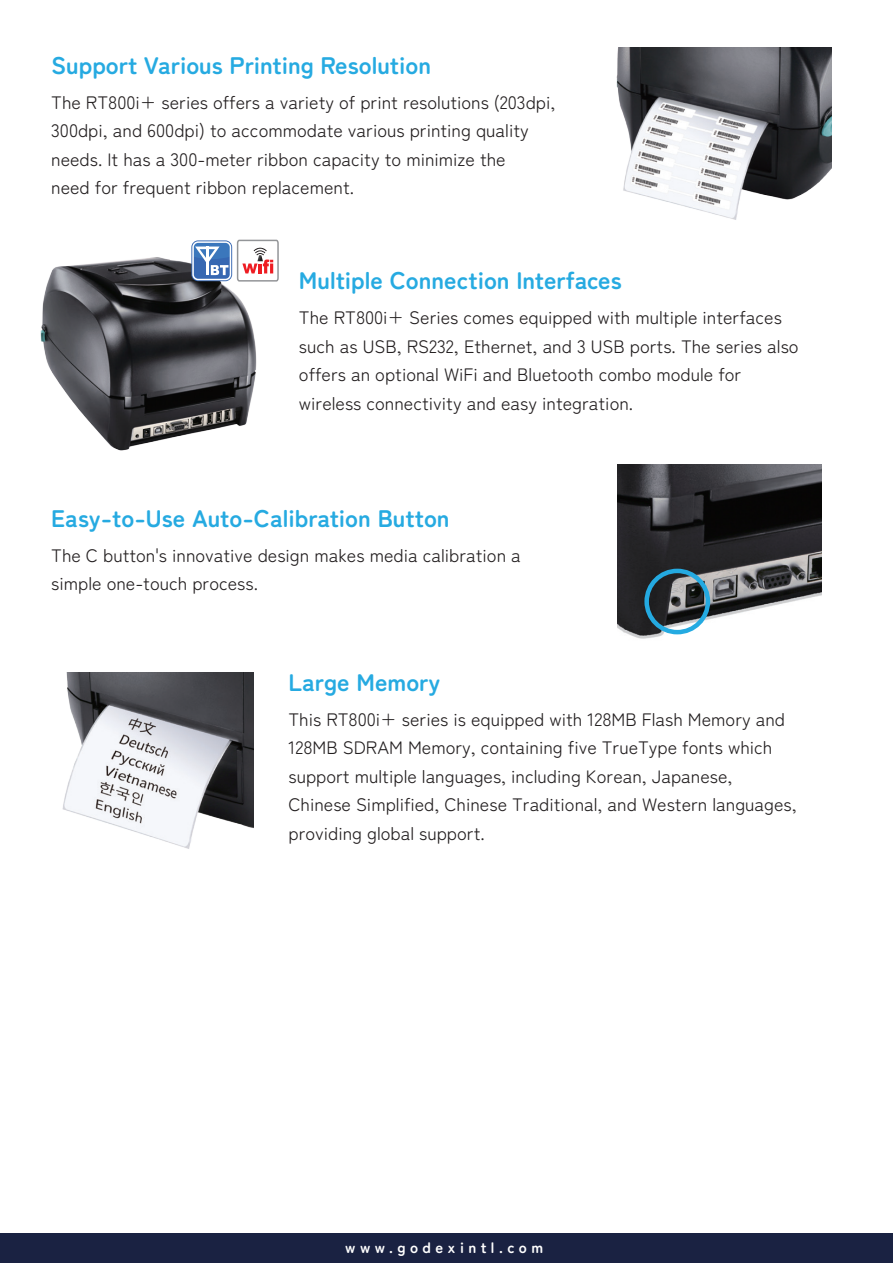
<style>
.page{position:relative;width:893px;height:1263px;background:#fff}
.page>*{position:absolute;margin:0;border:0;box-sizing:border-box;transform-origin:0 0}
.t1{font:700 24px "Zen Maru Gothic";color:#26aae1}
.t2{font:18px/28.5px "Zen Maru Gothic";color:#231f20}
.t3{font:700 15px "Zen Maru Gothic";letter-spacing:.3em;color:#fff}
</style>
<div class="page">
<div style="left:0;top:1233px;width:893px;height:30px;background:#1a2242"></div>
<img style="left:616px;top:48px;width:215px;height:172px">
<img style="left:40px;top:241px;width:217px;height:210px">
<svg style="left:191px;top:240px;width:41px;height:41px"></svg>
<div style="left:192px;top:241px;width:39px;height:39px;border:2px solid #fff;border-radius:5px"></div>
<svg style="left:193px;top:242px;width:37px;height:37px"></svg>
<hr style="left:206px;top:247px;width:3px;height:28px;background:#fff">
<svg style="left:236px;top:239px;width:43px;height:43px"></svg>
<img style="left:617px;top:464px;width:204px;height:175px">
<div style="left:644px;top:569px;width:66px;height:65px;border:4px solid #24aae1;border-radius:50%"></div>
<img style="left:62px;top:672px;width:191px;height:177px">
<h1 class="t1" style="left:51px;top:50px;width:381px">Support Various Printing Resolution</h1>
<p class="t2" style="left:51px;top:88px;width:506px">The RT800i+ series offers a variety of print resolutions (203dpi, 300dpi, and 600dpi) to accommodate various printing quality needs. It has a 300-meter ribbon capacity to minimize the<br>need for frequent ribbon replacement.</p>
<h1 class="t1" style="left:299px;top:265px;width:324px">Multiple Connection Interfaces</h1>
<p class="t2" style="left:299px;top:303px;width:501px">The RT800i+ Series comes equipped with multiple interfaces such as USB, RS232, Ethernet, and 3 USB ports. The series also offers an optional WiFi and Bluetooth combo module for wireless connectivity and easy integration.</p>
<h1 class="t1" style="left:51px;top:503px;width:400px">Easy-to-Use Auto-Calibration Button</h1>
<p class="t2" style="left:51px;top:541px;width:471px">The C button's innovative design makes media calibration a simple one-touch process.</p>
<h1 class="t1" style="left:288px;top:667px;width:153px">Large Memory</h1>
<p class="t2" style="left:288px;top:705px;width:510px">This RT800i+ series is equipped with 128MB Flash Memory and 128MB SDRAM Memory, containing five TrueType fonts which support multiple languages, including Korean, Japanese, Chinese Simplified, Chinese Traditional, and Western languages, providing global support.</p>
<p class="t3" style="left:345px;top:1238px;width:200px">www.godexintl.com</p>
</div>
